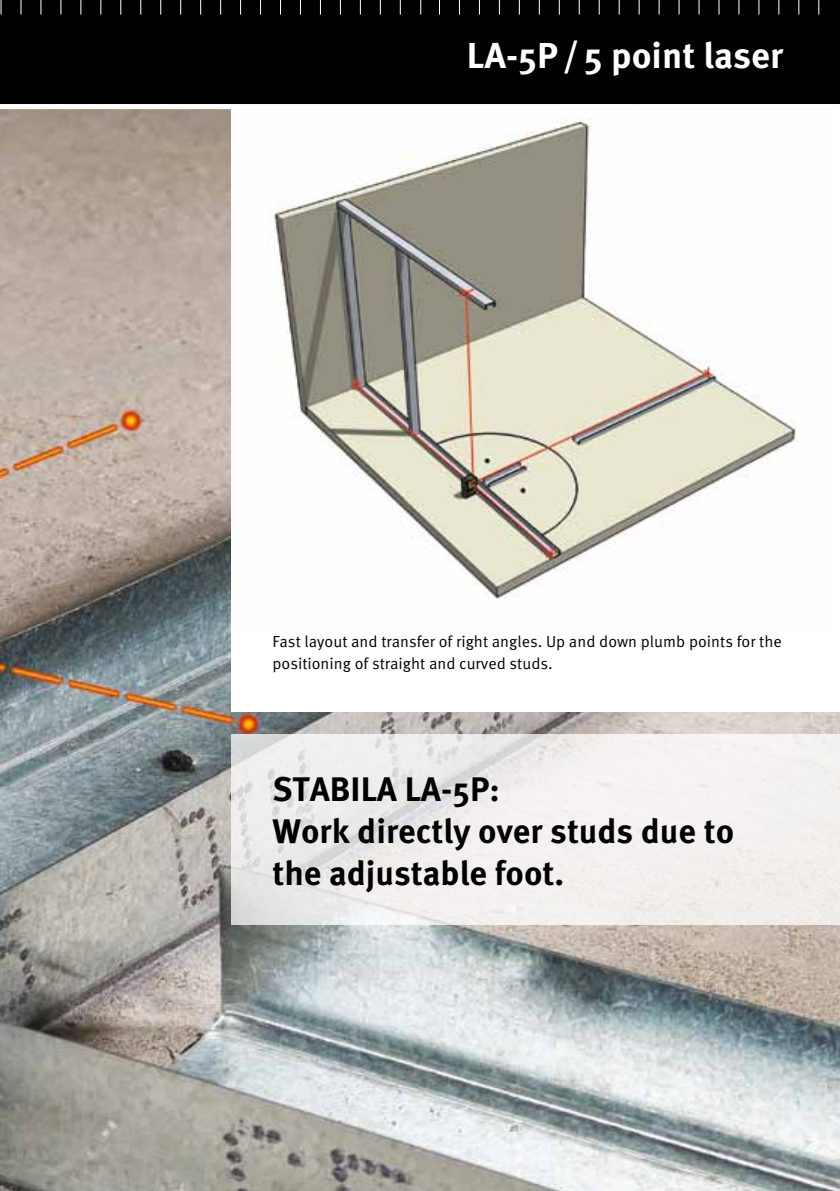
<style>
.page{position:relative;width:840px;height:1191px;background:#fff}
.page>*{position:absolute;margin:0;border:0;box-sizing:border-box;transform-origin:0 0}
.t1{font:700 36px "Meta Pro";color:#fff}
.t2{font:700 34px/42px "Meta Pro";color:#000}
.t3{font:16px/22px "Meta Pro";color:#000}
</style>
<div class="page">
<div style="left:0;top:0;width:839px;height:104px;background:#000"></div>
<svg style="left:120px;top:0;width:1px;height:15px"></svg>
<svg style="left:100px;top:0;width:1px;height:15px"></svg>
<svg style="left:80px;top:0;width:1px;height:15px"></svg>
<svg style="left:60px;top:0;width:1px;height:15px"></svg>
<svg style="left:40px;top:0;width:1px;height:15px"></svg>
<svg style="left:1px;top:0;width:1px;height:15px"></svg>
<svg style="left:20px;top:0;width:1px;height:15px"></svg>
<svg style="left:420px;top:0;width:1px;height:15px"></svg>
<svg style="left:399px;top:0;width:1px;height:15px"></svg>
<svg style="left:379px;top:0;width:1px;height:15px"></svg>
<svg style="left:359px;top:0;width:1px;height:15px"></svg>
<svg style="left:340px;top:0;width:1px;height:15px"></svg>
<svg style="left:320px;top:0;width:1px;height:15px"></svg>
<svg style="left:300px;top:0;width:1px;height:15px"></svg>
<svg style="left:280px;top:0;width:1px;height:15px"></svg>
<svg style="left:260px;top:0;width:1px;height:15px"></svg>
<svg style="left:240px;top:0;width:1px;height:15px"></svg>
<svg style="left:220px;top:0;width:1px;height:15px"></svg>
<svg style="left:200px;top:0;width:1px;height:15px"></svg>
<svg style="left:180px;top:0;width:1px;height:15px"></svg>
<svg style="left:160px;top:0;width:1px;height:15px"></svg>
<svg style="left:140px;top:0;width:1px;height:15px"></svg>
<svg style="left:718px;top:0;width:1px;height:15px"></svg>
<svg style="left:778px;top:0;width:1px;height:15px"></svg>
<svg style="left:758px;top:0;width:1px;height:15px"></svg>
<svg style="left:738px;top:0;width:1px;height:15px"></svg>
<svg style="left:698px;top:0;width:1px;height:15px"></svg>
<svg style="left:678px;top:0;width:1px;height:15px"></svg>
<svg style="left:658px;top:0;width:1px;height:15px"></svg>
<svg style="left:638px;top:0;width:1px;height:15px"></svg>
<svg style="left:618px;top:0;width:1px;height:15px"></svg>
<svg style="left:598px;top:0;width:1px;height:15px"></svg>
<svg style="left:578px;top:0;width:1px;height:15px"></svg>
<svg style="left:558px;top:0;width:1px;height:15px"></svg>
<svg style="left:538px;top:0;width:1px;height:15px"></svg>
<svg style="left:518px;top:0;width:1px;height:15px"></svg>
<svg style="left:498px;top:0;width:1px;height:15px"></svg>
<svg style="left:478px;top:0;width:1px;height:14px"></svg>
<svg style="left:439px;top:0;width:1px;height:15px"></svg>
<img style="left:0;top:109px;width:839px;height:1082px">
<div style="left:231px;top:109px;width:608px;height:602px;background:#fff"></div>
<img style="left:269px;top:118px;width:528px;height:481px">
<svg style="left:231px;top:734px;width:608px;height:191px;fill:#f1efed"></svg>
<h1 class="t1" style="left:466px;top:28px;width:318px">LA-5P/5 point laser</h1>
<p class="t3" style="left:272px;top:631px;width:510px">Fast layout and transfer of right angles. Up and down plumb points for the positioning of straight and curved studs.</p>
<h2 class="t2" style="left:272px;top:765px;width:463px">STABILA LA-5P:<br>Work directly over studs due to the adjustable foot.</h2>
</div>
